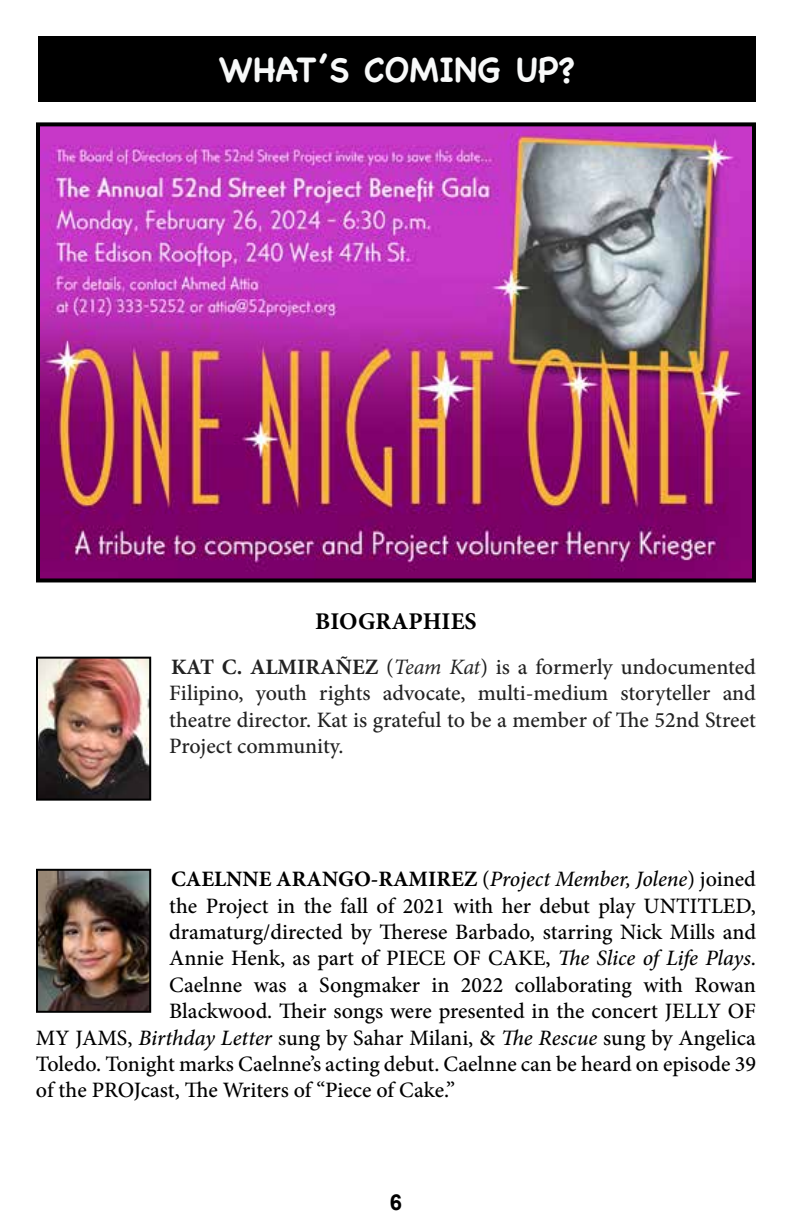
<style>
.page{position:relative;width:792px;height:1224px;background:#fff}
.page>*{position:absolute;margin:0;border:0;box-sizing:border-box;transform-origin:0 0}
.t1{font:700 34px "Chalkboard SE";color:#f8f9f9}
.t2{font:700 24px "Minion Pro";color:#000}
.t3{font:500 22px "Minion Pro";color:#000}
.t4{font:500 22px/26.4px "Minion Pro";color:#222;text-align:justify}
.t5{font:700 22px "Minion Pro";color:#000}
.t6{font:700 22px "Arial";color:#000}
.s1{font-weight:700}
.s2{font-weight:400;font-style:italic}
.s3{font-weight:500}
.s4{font-weight:500;font-style:italic}
.s5{font-style:italic}
</style>
<div class="page">
<div style="left:39px;top:36px;width:717px;height:66px;background:#000"></div>
<img style="left:41px;top:127px;width:710px;height:450px">
<div style="left:36px;top:122px;width:720px;height:460px;border:4px solid #000"></div>
<img style="left:39px;top:660px;width:109px;height:138px">
<div style="left:36px;top:657px;width:115px;height:144px;border:2px solid #000"></div>
<img style="left:39px;top:872px;width:109px;height:138px">
<div style="left:36px;top:869px;width:115px;height:144px;border:2px solid #000"></div>
<h1 class="t1" style="left:219px;top:49px;width:358px">WHAT’S COMING UP?</h1>
<p class="t2" style="left:315px;top:605px;width:163px">BIOGRAPHIES</p>
<p class="t4" style="left:169px;top:654px;width:588px"><span class="s1">KAT C. ALMIRAÑEZ</span> (<span class="s2">Team Kat</span>) is a formerly undocumented Filipino, youth rights advocate, multi-medium storyteller and theatre director. Kat is grateful to be a member of The 52nd Street Project community.</p>
<p class="t5" style="left:171px;top:864px;width:587px">CAELNNE ARANGO-RAMIREZ <span class="s3">(</span><span class="s4">Project Member, Jolene</span><span class="s3">) joined</span></p>
<p class="t3" style="left:169px;top:891px;width:588px">the Project in the fall of 2021 with her debut play UNTITLED,</p>
<p class="t3" style="left:169px;top:917px;width:588px">dramaturg/directed by Therese Barbado, starring Nick Mills and</p>
<p class="t3" style="left:169px;top:944px;width:588px">Annie Henk, as part of PIECE OF CAKE, <span class="s5">The Slice of Life Plays</span>.</p>
<p class="t3" style="left:169px;top:970px;width:588px">Caelnne was a Songmaker in 2022 collaborating with Rowan</p>
<p class="t3" style="left:169px;top:996px;width:588px">Blackwood. Their songs were presented in the concert JELLY OF</p>
<p class="t3" style="left:36px;top:1023px;width:721px">MY JAMS, <span class="s5">Birthday Letter</span> sung by Sahar Milani, &amp; <span class="s5">The Rescue</span> sung by Angelica</p>
<p class="t3" style="left:36px;top:1049px;width:722px">Toledo. Tonight marks Caelnne’s acting debut. Caelnne can be heard on episode 39</p>
<p class="t3" style="left:36px;top:1076px;width:421px">of the PROJcast, The Writers of “Piece of Cake.”</p>
<p class="t6" style="left:390px;top:1188px;width:14px">6</p>
</div>
